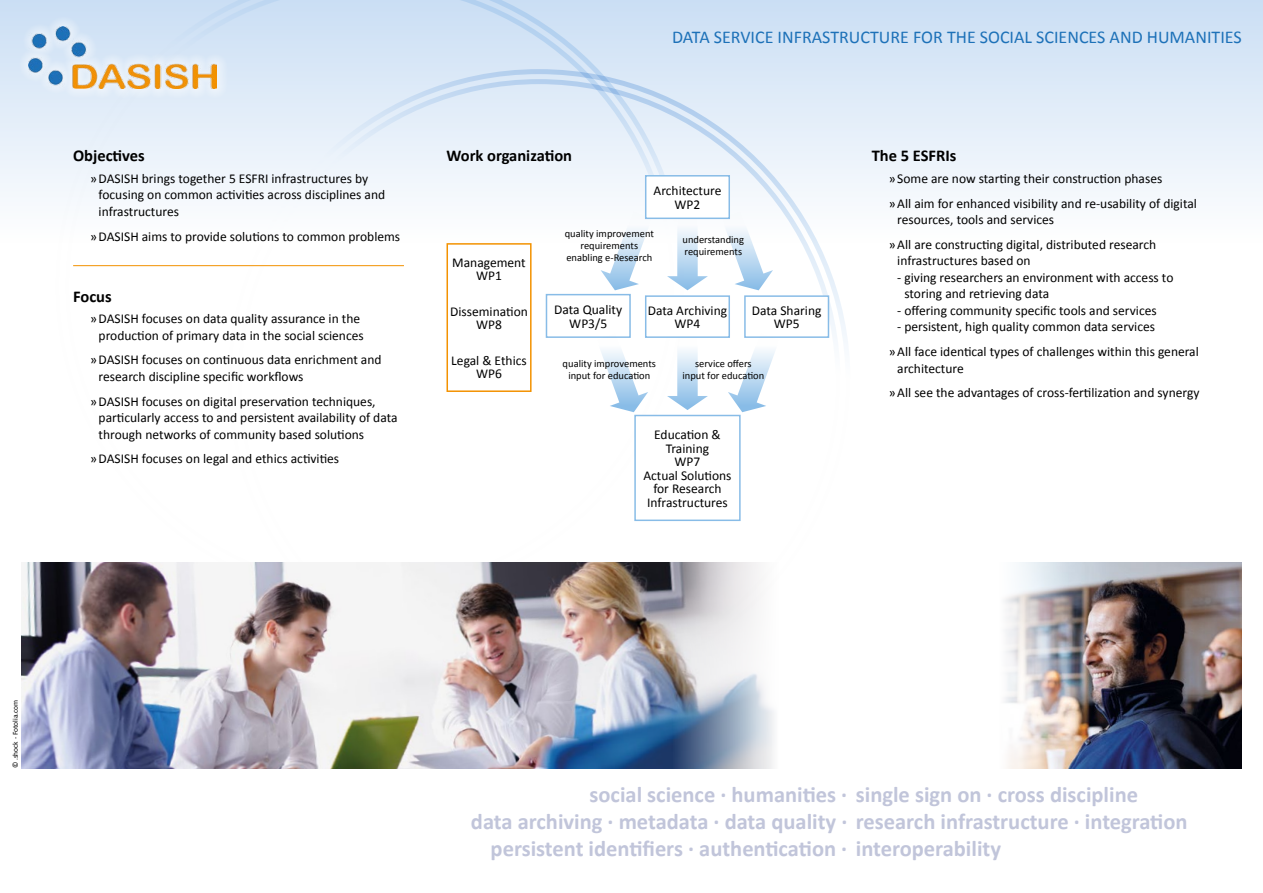
<style>
.page{position:relative;width:1263px;height:893px;background:#fff}
.page>*{position:absolute;margin:0;border:0;box-sizing:border-box;transform-origin:0 0}
._02_Headline{font:700 22.5px "Calibri";color:#c1c5da}
.t1{font:18px "Calibri";color:#1d71b8}
._02_Headline-2{font:700 16.5px "Calibri";color:#000}
.Orga{font:13.5px/13.5px "Calibri";color:#000;text-align:center}
._05_Aufzählung_Dots{font:13.5px "Calibri";color:#000}
._8_10{font:10.5px/12px "Calibri";color:#000;text-align:center}
._01_Body{font:7.5px "Calibri";color:#000}
</style>
<div class="page">
<div style="left:0;top:0;width:1263px;height:242px;background:linear-gradient(to bottom,#cadef4,#fdfdfe)"></div>
<div style="left:19px;top:17px;width:208px;height:82px;background:linear-gradient(to bottom,#d1e2f5,#e2edf9)"></div>
<img style="left:29px;top:26px;width:26px;height:63px">
<svg style="left:55px;top:0;width:630px;height:415px"></svg>
<svg style="left:65px;top:0;width:610px;height:415px"></svg>
<img style="left:21px;top:562px;width:753px;height:207px">
<hr style="left:73px;top:265px;width:331px;height:1px;background:#f39200">
<svg style="left:721px;top:211px;width:52px;height:79px"></svg>
<svg style="left:600px;top:211px;width:52px;height:79px"></svg>
<svg style="left:667px;top:219px;width:41px;height:71px"></svg>
<svg style="left:667px;top:338px;width:41px;height:72px"></svg>
<div style="left:447px;top:244px;width:84px;height:147px;background:#fff"></div>
<div style="left:446px;top:243px;width:85px;height:149px;border:2px solid #f39200"></div>
<div style="left:646px;top:176px;width:83px;height:42px;background:#fff"></div>
<div style="left:645px;top:175px;width:85px;height:44px;border:2px solid #88bce7"></div>
<div style="left:546px;top:295px;width:84px;height:42px;background:#fff"></div>
<div style="left:546px;top:294px;width:85px;height:44px;border:2px solid #88bce7"></div>
<div style="left:646px;top:296px;width:83px;height:41px;background:#fff"></div>
<div style="left:645px;top:295px;width:85px;height:43px;border:2px solid #88bce7"></div>
<div style="left:744px;top:295px;width:85px;height:43px;border:2px solid #88bce7"></div>
<div style="left:634px;top:415px;width:107px;height:106px;border:2px solid #88bce7"></div>
<svg style="left:728px;top:332px;width:52px;height:80px"></svg>
<svg style="left:596px;top:332px;width:52px;height:80px"></svg>
<img style="left:1004px;top:562px;width:238px;height:206px">
<p class="_02_Headline-2" style="left:73px;top:145px;width:73px">Objectives</p>
<p class="Orga" style="left:99px;top:169px;width:288px;line-height:16.5px;text-align:left;text-indent:-9px">»DASISH brings together 5 ESFRI infrastructures by focusing on common activities across disciplines and infrastructures</p>
<p class="Orga" style="left:90px;top:229px;width:312px">»DASISH aims to provide solutions to common problems</p>
<p class="_02_Headline-2" style="left:73px;top:286px;width:40px">Focus</p>
<p class="Orga" style="left:90px;top:310px;width:275px;line-height:16.5px;text-align:right">»DASISH focuses on data quality assurance in the production of primary data in the social sciences</p>
<p class="Orga" style="left:99px;top:351px;width:284px;line-height:16.5px;text-align:left;text-indent:-9px">»DASISH focuses on continuous data enrichment and research discipline specific workflows</p>
<p class="Orga" style="left:99px;top:392px;width:300px;line-height:16.5px;text-align:left;text-indent:-9px">»DASISH focuses on digital preservation techniques, particularly access to and persistent availability of data through networks of community based solutions</p>
<p class="Orga" style="left:90px;top:451px;width:251px">»DASISH focuses on legal and ethics activities</p>
<p class="t1" style="left:672px;top:26px;width:571px">DATA SERVICE INFRASTRUCTURE FOR THE SOCIAL SCIENCES AND HUMANITIES</p>
<p class="_02_Headline-2" style="left:446px;top:145px;width:127px">Work organization</p>
<p class="Orga" style="left:653px;top:183px;width:69px">Architecture<br>WP2</p>
<p class="Orga" style="left:452px;top:255px;width:75px">Management<br>WP1</p>
<p class="Orga" style="left:450px;top:304px;width:79px">Dissemination<br>WP8</p>
<p class="Orga" style="left:451px;top:353px;width:77px">Legal &amp; Ethics<br>WP6</p>
<p class="_8_10" style="left:565px;top:227px;width:91px">quality improvement requirements enabling e-Research</p>
<p class="_8_10" style="left:682px;top:233px;width:63px;text-align:left">understanding requirements</p>
<p class="Orga" style="left:554px;top:302px;width:69px">Data Quality<br>WP3/5</p>
<p class="Orga" style="left:648px;top:303px;width:81px">Data Archiving<br>WP4</p>
<p class="Orga" style="left:752px;top:303px;width:71px">Data Sharing<br>WP5</p>
<p class="_8_10" style="left:563px;top:357px;width:95px">quality improvements input for education</p>
<p class="_8_10" style="left:682px;top:357px;width:83px">service offers<br>input for education</p>
<p class="Orga" style="left:643px;top:427px;width:90px">Education &amp;<br>Training<br>WP7<br>Actual Solutions for Research<br>Infrastructures</p>
<p class="_02_Headline-2" style="left:872px;top:145px;width:86px">The 5 ESFRIs</p>
<p class="Orga" style="left:889px;top:171px;width:275px">»Some are now starting their construction phases</p>
<p class="Orga" style="left:897px;top:194px;width:301px;line-height:16.5px;text-align:left;text-indent:-9px">»All aim for enhanced visibility and re-usability of digital resources, tools and services</p>
<p class="Orga" style="left:897px;top:235px;width:260px;line-height:16.5px;text-align:left;text-indent:-9px">»All are constructing digital, distributed research infrastructures based on</p>
<p class="Orga" style="left:904px;top:268px;width:270px;line-height:16.5px;text-align:left;text-indent:-7px">- giving researchers an environment with access to storing and retrieving data</p>
<p class="_05_Aufzählung_Dots" style="left:897px;top:302px;width:261px">- offering community specific tools and services</p>
<p class="_05_Aufzählung_Dots" style="left:897px;top:318px;width:259px">- persistent, high quality common data services</p>
<p class="Orga" style="left:897px;top:343px;width:303px;line-height:16.5px;text-align:left;text-indent:-9px">»All face identical types of challenges within this general architecture</p>
<p class="Orga" style="left:889px;top:385px;width:312px">»All see the advantages of cross-fertilization and synergy</p>
<p class="_01_Body" style="left:11px;top:768px;width:70px;rotate:-90deg">© .shock - Fotolia.com</p>
<p class="_02_Headline" style="left:589px;top:780px;width:550px">social science · humanities · single sign on · cross discipline</p>
<p class="_02_Headline" style="left:471px;top:807px;width:718px">data archiving · metadata · data quality · research infrastructure · integration</p>
<p class="_02_Headline" style="left:491px;top:834px;width:512px">persistent identifiers · authentication · interoperability</p>
</div>
